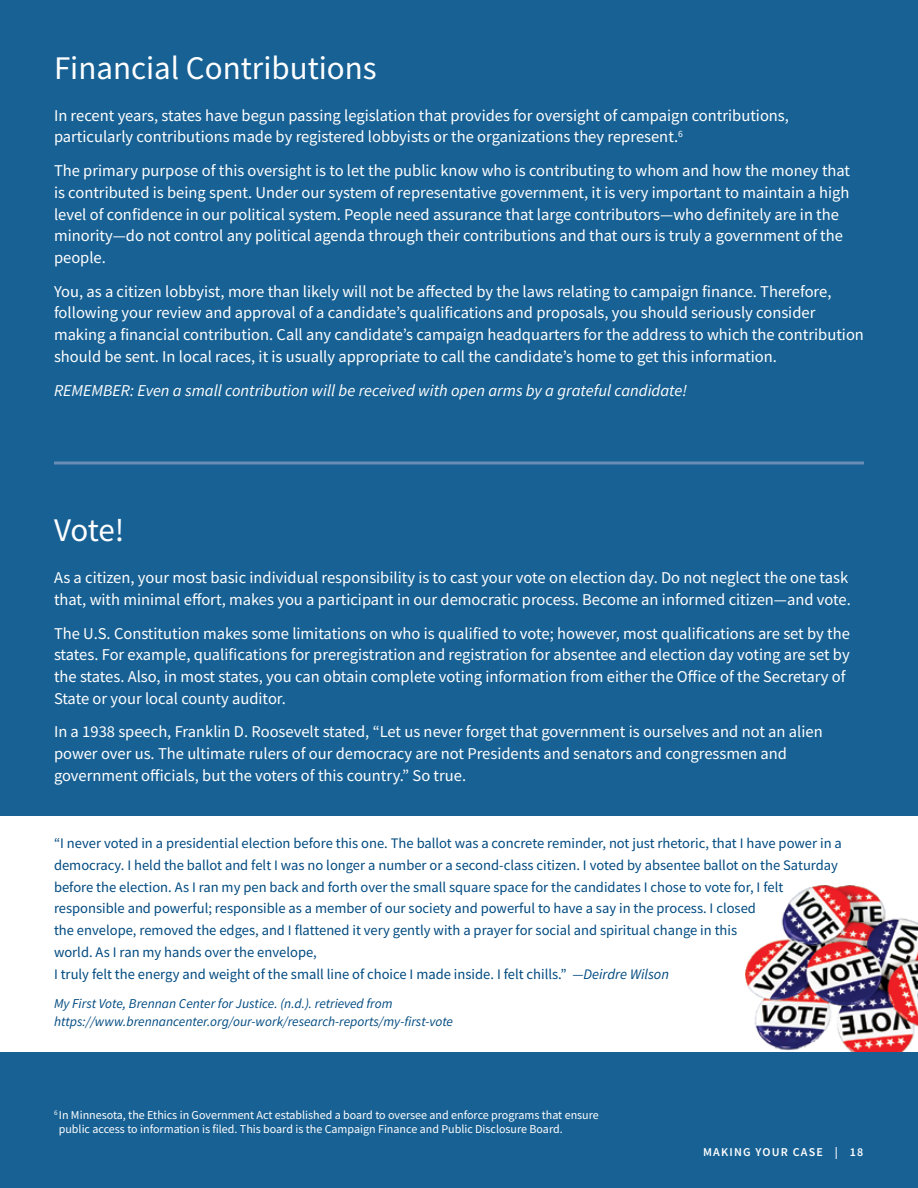
<style>
.page{position:relative;width:918px;height:1188px;background:#186194}
.page>*{position:absolute;margin:0;border:0;box-sizing:border-box;transform-origin:0 0}
.t1{font:33px "Source Sans Pro";color:#fff}
.t2{font:16.5px/21.8px "Source Sans Pro";color:#fff}
.t3{font:italic 16.5px "Source Sans Pro";color:#fff}
.t4{font:14.55px/21.8px "Source Sans Pro";color:#004a80}
.t5{font:italic 13.5px "Source Sans Pro";color:#004a80}
.t6{font:12px/14.4px "Source Sans Pro";color:#fff}
.t7{font:600 12px "Source Sans Pro";letter-spacing:.1em;color:#fff}
.s1{font-style:italic}
</style>
<div class="page">
<div style="left:0;top:816px;width:918px;height:236px;background:#fff"></div>
<hr style="left:54px;top:462px;width:810px;height:3px;background:#698db6">
<img style="left:745px;top:886px;width:173px;height:166px">
<h1 class="t1" style="left:54px;top:47px;width:324px">Financial Contributions</h1>
<p class="t2" style="left:54px;top:104px;width:737px">In recent years, states have begun passing legislation that provides for oversight of campaign contributions, particularly contributions made by registered lobbyists or the organizations they represent.<sup>6</sup></p>
<p class="t2" style="left:54px;top:160px;width:798px">The primary purpose of this oversight is to let the public know who is contributing to whom and how the money that is contributed is being spent. Under our system of representative government, it is very important to maintain a high level of confidence in our political system. People need assurance that large contributors—who definitely are in the minority—do not control any political agenda through their contributions and that ours is truly a government of the people.</p>
<p class="t2" style="left:54px;top:280px;width:812px">You, as a citizen lobbyist, more than likely will not be affected by the laws relating to campaign finance. Therefore, following your review and approval of a candidate’s qualifications and proposals, you should seriously consider making a financial contribution. Call any candidate’s campaign headquarters for the address to which the contribution should be sent. In local races, it is usually appropriate to call the candidate’s home to get this information.</p>
<p class="t3" style="left:54px;top:380px;width:635px">REMEMBER: Even a small contribution will be received with open arms by a grateful candidate!</p>
<h1 class="t1" style="left:54px;top:509px;width:72px">Vote!</h1>
<p class="t2" style="left:54px;top:567px;width:798px">As a citizen, your most basic individual responsibility is to cast your vote on election day. Do not neglect the one task that, with minimal effort, makes you a participant in our democratic process. Become an informed citizen—and vote.</p>
<p class="t2" style="left:54px;top:622px;width:797px">The U.S. Constitution makes some limitations on who is qualified to vote; however, most qualifications are set by the states. For example, qualifications for preregistration and registration for absentee and election day voting are set by the states. Also, in most states, you can obtain complete voting information from either the Office of the Secretary of State or your local county auditor.</p>
<p class="t2" style="left:54px;top:721px;width:770px">In a 1938 speech, Franklin D. Roosevelt stated, “Let us never forget that government is ourselves and not an alien power over us. The ultimate rulers of our democracy are not Presidents and senators and congressmen and government officials, but the voters of this country.” So true.</p>
<p class="t4" style="left:54px;top:832px;width:789px">“I never voted in a presidential election before this one. The ballot was a concrete reminder, not just rhetoric, that I have power in a democracy. I held the ballot and felt I was no longer a number or a second-class citizen. I voted by absentee ballot on the Saturday before the election. As I ran my pen back and forth over the small square space for the candidates I chose to vote for, I felt responsible and powerful; responsible as a member of our society and powerful to have a say in the process. I closed<br>the envelope, removed the edges, and I flattened it very gently with a prayer for social and spiritual change in this<br>world. As I ran my hands over the envelope,<br>I truly felt the energy and weight of the small line of choice I made inside. I felt chills.” <span class="s1">—Deirdre Wilson</span></p>
<p class="t5" style="left:54px;top:995px;width:340px">My First Vote, Brennan Center for Justice. (n.d.). retrieved from</p>
<p class="t5" style="left:54px;top:1013px;width:401px">https://www.brennancenter.org/our-work/research-reports/my-first-vote</p>
<p class="t6" style="left:59px;top:1107px;width:542px;text-indent:-5px"><sup>6</sup> In Minnesota, the Ethics in Government Act established a board to oversee and enforce programs that ensure public access to information is filed. This board is the Campaign Finance and Public Disclosure Board.</p>
<p class="t7" style="left:703px;top:1145px;width:162px">MAKING YOUR CASE | 18</p>
</div>
